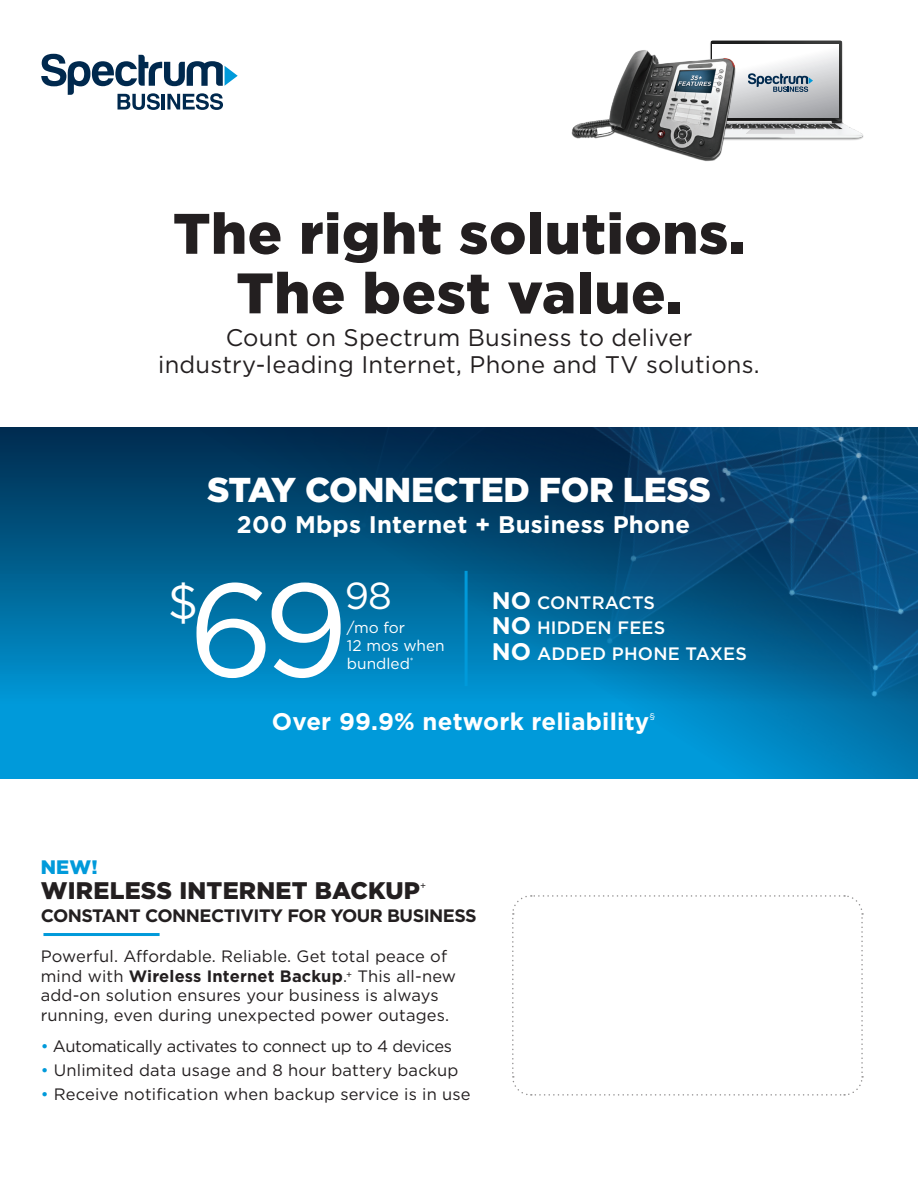
<style>
.page{position:relative;width:918px;height:1188px;background:#fff}
.page>*{position:absolute;margin:0;border:0;box-sizing:border-box;transform-origin:0 0}
.t1{font:132px "Gotham";color:#fff}
.t2{font:900 57px/59.6px "Gotham";letter-spacing:.01em;color:#231f20;text-align:center}
.t3{font:48.15px "Gotham";color:#fff}
.t4{font:37.65px "Gotham";color:#fff}
.t5{font:900 34.5px "Gotham";letter-spacing:-.01em;color:#fff}
.t6{font:24px/27px "Gotham";letter-spacing:.01em;color:#231f20;text-align:center}
.t7{font:700 24px "Gotham";letter-spacing:.01em;color:#fff}
.t8{font:900 24px "Gotham";letter-spacing:.01em;color:#231f20}
.t9{font:900 19.5px "Gotham";color:#009ada}
.t10{font:500 18px/25.5px "Gotham";letter-spacing:.01em;color:#fff}
.t11{font:700 18px "Gotham";letter-spacing:-.03em;color:#231f20}
.t12{font:16.5px/19.8px "Gotham";letter-spacing:.01em;color:#231f20}
.t13{font:16.5px "Gotham";letter-spacing:-.02em;color:#231f20}
.t14{font:15.45px/18px "Gotham";color:#fff}
.t15{font:9.6px "Gotham";color:#231f20}
.t16{font:9.6px "Gotham";color:#fff}
.s1{font-weight:700;font-size:24px}
.s2{font-weight:700}
.s3{color:#009ada}
</style>
<div class="page">
<img style="left:0;top:427px;width:918px;height:351px">
<hr style="left:465px;top:571px;width:3px;height:115px;background:#009ada">
<svg style="left:512px;top:895px;width:352px;height:201px"></svg>
<svg style="left:41px;top:54px;width:197px;height:56px"></svg>
<img style="left:760px;top:40px;width:104px;height:100px">
<svg style="left:760px;top:44px;width:78px;height:74px"></svg>
<img style="left:571px;top:40px;width:189px;height:121px">
<svg style="left:748px;top:73px;width:65px;height:19px"></svg>
<hr style="left:43px;top:933px;width:117px;height:3px;background:#009ada">
<h2 class="t2" style="left:173px;top:203px;width:574px">The right solutions.<br>The best value.</h2>
<h3 class="t6" style="left:158px;top:324px;width:603px">Count on Spectrum Business to deliver industry-leading Internet, Phone and TV solutions.</h3>
<h3 class="t5" style="left:207px;top:466px;width:505px">STAY CONNECTED FOR LESS</h3>
<h3 class="t7" style="left:237px;top:509px;width:455px">200 Mbps Internet + Business Phone</h3>
<h3 class="t3" style="left:168px;top:571px;width:32px">$</h3>
<h1 class="t1" style="left:188px;top:545px;width:162px">69</h1>
<h3 class="t4" style="left:345px;top:572px;width:49px">98</h3>
<p class="t14" style="left:347px;top:618px;width:99px">/mo for<br>12 mos when bundled<sup>*</sup></p>
<p class="t10" style="left:492px;top:589px;width:257px"><span class="s1">NO</span> CONTRACTS<br><span class="s1">NO</span> HIDDEN FEES<br><span class="s1">NO</span> ADDED PHONE TAXES</p>
<h3 class="t7" style="left:272px;top:706px;width:379px">Over 99.9% network reliability</h3>
<p class="t16" style="left:650px;top:711px;width:7px">§</p>
<p class="t9" style="left:41px;top:853px;width:59px">NEW!</p>
<h3 class="t8" style="left:41px;top:874px;width:381px">WIRELESS INTERNET BACKUP</h3>
<p class="t15" style="left:420px;top:880px;width:8px">+</p>
<p class="t11" style="left:41px;top:904px;width:437px">CONSTANT CONNECTIVITY FOR YOUR BUSINESS</p>
<p class="t12" style="left:41px;top:946px;width:417px">Powerful. Affordable. Reliable. Get total peace of mind with <span class="s2">Wireless Internet Backup</span>.<sup>+</sup> This all-new add-on solution ensures your business is always running, even during unexpected power outages.</p>
<p class="t13" style="left:41px;top:1036px;width:413px"><span class="s3">•</span> Automatically activates to connect up to 4 devices</p>
<p class="t12" style="left:41px;top:1060px;width:419px"><span class="s3">•</span> Unlimited data usage and 8 hour battery backup</p>
<p class="t12" style="left:41px;top:1084px;width:431px"><span class="s3">•</span> Receive notification when backup service is in use</p>
</div>
